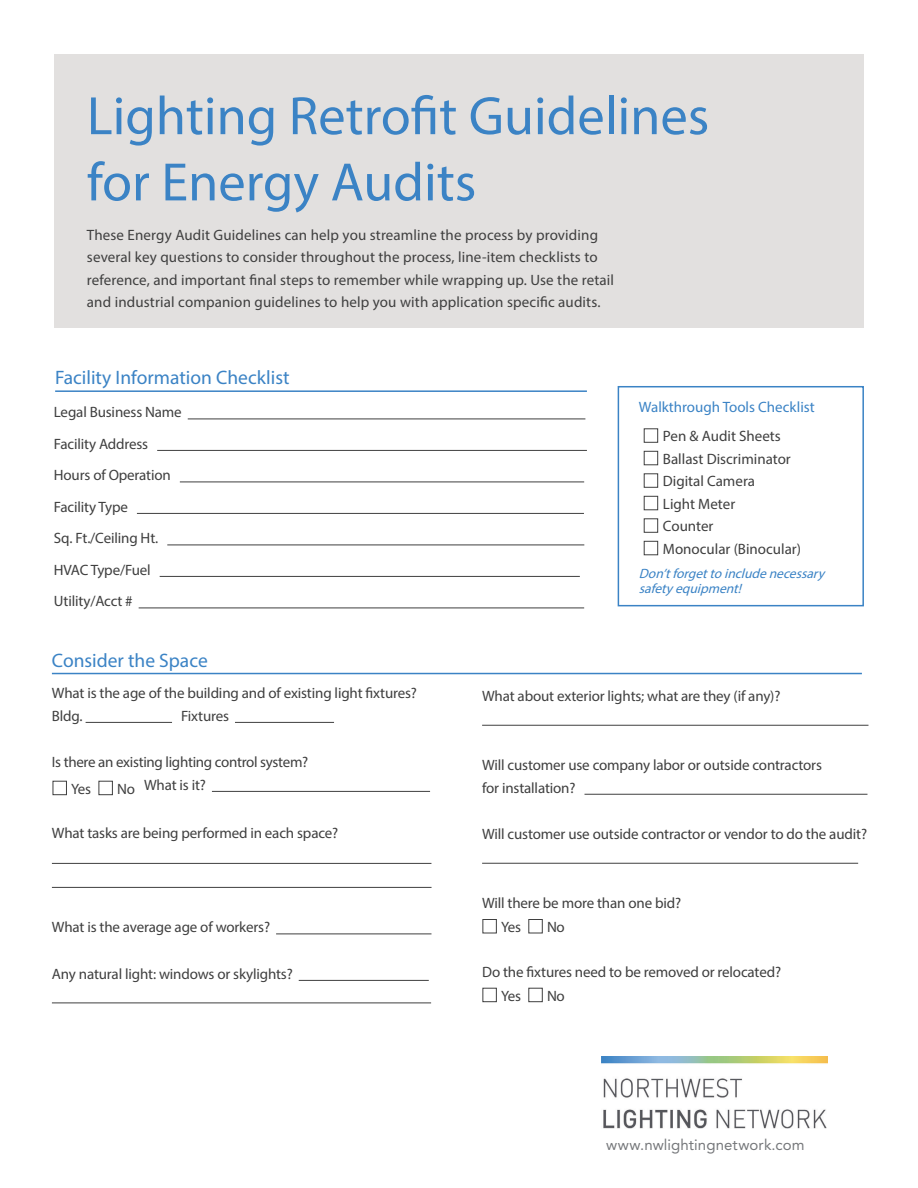
<style>
.page{position:relative;width:918px;height:1188px;background:#fff}
.page>*{position:absolute;margin:0;border:0;box-sizing:border-box;transform-origin:0 0}
.t1{font:54.45px/66.2px "Myriad Pro";color:#3b83c5}
.Heading{font:19.5px "Myriad Pro";color:#3b83c5}
.Body{font:15px/31.5px "Myriad Pro";letter-spacing:-.01em;color:#3f3f3f}
.Body-2{font:15px/22.5px "Myriad Pro";letter-spacing:.01em;color:#3f3f3f}
.t2{font:15px "Myriad Pro";color:#3b83c5}
.Side_Info_Copy{font:15px "Avenir LT Std";letter-spacing:.005em;color:#76787b}
.t3{font:italic 13.5px/15px "Myriad Pro";color:#3b83c5}
</style>
<div class="page">
<div style="left:54px;top:54px;width:810px;height:273px;background:#e2e0df"></div>
<hr style="left:52px;top:673px;width:810px;height:1px;background:#3b83c5">
<hr style="left:86px;top:722px;width:86px;height:1px;background:#3f3f3f">
<hr style="left:235px;top:722px;width:99px;height:1px;background:#3f3f3f">
<hr style="left:212px;top:791px;width:218px;height:1px;background:#3f3f3f">
<hr style="left:52px;top:863px;width:379px;height:1px;background:#3f3f3f">
<hr style="left:52px;top:887px;width:380px;height:1px;background:#3f3f3f">
<hr style="left:276px;top:934px;width:155px;height:1px;background:#3f3f3f">
<hr style="left:299px;top:980px;width:130px;height:1px;background:#3f3f3f">
<hr style="left:52px;top:1003px;width:379px;height:1px;background:#3f3f3f">
<hr style="left:482px;top:725px;width:386px;height:1px;background:#3f3f3f">
<hr style="left:585px;top:794px;width:282px;height:1px;background:#3f3f3f">
<hr style="left:482px;top:863px;width:376px;height:1px;background:#3f3f3f">
<div style="left:53px;top:781px;width:14px;height:14px;border:1px solid #3f3f3f"></div>
<div style="left:99px;top:781px;width:14px;height:14px;border:1px solid #3f3f3f"></div>
<div style="left:482px;top:919px;width:15px;height:14px;border:1px solid #3f3f3f"></div>
<div style="left:528px;top:919px;width:15px;height:14px;border:1px solid #3f3f3f"></div>
<div style="left:482px;top:988px;width:15px;height:14px;border:1px solid #3f3f3f"></div>
<div style="left:528px;top:988px;width:15px;height:14px;border:1px solid #3f3f3f"></div>
<hr style="left:55px;top:390px;width:532px;height:2px;background:#3b83c5">
<hr style="left:188px;top:419px;width:397px;height:1px;background:#3f3f3f">
<hr style="left:157px;top:450px;width:430px;height:1px;background:#3f3f3f">
<hr style="left:180px;top:482px;width:404px;height:1px;background:#3f3f3f">
<hr style="left:137px;top:513px;width:447px;height:1px;background:#3f3f3f">
<hr style="left:167px;top:545px;width:417px;height:1px;background:#3f3f3f">
<hr style="left:160px;top:576px;width:420px;height:1px;background:#3f3f3f">
<hr style="left:139px;top:608px;width:445px;height:1px;background:#3f3f3f">
<div style="left:618px;top:386px;width:246px;height:220px;border:2px solid #3b83c5"></div>
<div style="left:644px;top:428px;width:14px;height:15px;border:1px solid #3f3f3f"></div>
<div style="left:644px;top:451px;width:14px;height:14px;border:1px solid #3f3f3f"></div>
<div style="left:644px;top:473px;width:14px;height:15px;border:1px solid #3f3f3f"></div>
<div style="left:644px;top:496px;width:14px;height:14px;border:1px solid #3f3f3f"></div>
<div style="left:644px;top:518px;width:14px;height:15px;border:1px solid #3f3f3f"></div>
<div style="left:644px;top:541px;width:14px;height:14px;border:1px solid #3f3f3f"></div>
<img style="left:601px;top:1056px;width:226px;height:73px">
<p class="t1" style="left:87px;top:82px;width:624px">Lighting Retrofit Guidelines for Energy Audits</p>
<p class="Body-2" style="left:87px;top:223px;width:529px">These Energy Audit Guidelines can help you streamline the process by providing several key questions to consider throughout the process, line-item checklists to reference, and important final steps to remember while wrapping up. Use the retail and industrial companion guidelines to help you with application specific audits.</p>
<p class="Heading" style="left:55px;top:366px;width:236px">Facility Information Checklist</p>
<p class="Body" style="left:54px;top:396px;width:129px">Legal Business Name<br>Facility Address<br>Hours of Operation<br>Facility Type<br>Sq. Ft./Ceiling Ht.<br>HVAC Type/Fuel<br>Utility/Acct #</p>
<p class="t2" style="left:639px;top:398px;width:177px">Walkthrough Tools Checklist</p>
<p class="Body" style="left:663px;top:420px;width:119px">Pen &amp; Audit Sheets</p>
<p class="Body" style="left:663px;top:447px;width:129px;line-height:22.5px">Ballast Discriminator<br>Digital Camera</p>
<p class="Body" style="left:663px;top:488px;width:74px">Light Meter</p>
<p class="Body" style="left:663px;top:515px;width:140px;line-height:22.5px">Counter<br>Monocular (Binocular)</p>
<p class="t3" style="left:639px;top:566px;width:191px">Don’tforgettoincludenecessary safetyequipment!</p>
<p class="Heading" style="left:52px;top:648px;width:157px">Consider the Space</p>
<p class="Body" style="left:52px;top:682px;width:367px;line-height:22.5px">What is the age of the building and of existing light fixtures?<br>Bldg.</p>
<p class="Body" style="left:181px;top:700px;width:49px">Fixtures</p>
<p class="Body" style="left:144px;top:751px;width:166px;line-height:22.5px;text-indent:-92px">Is there an existing lighting control system?<br>What is it?</p>
<p class="Body" style="left:52px;top:817px;width:288px">What tasks are being performed in each space?</p>
<p class="Body" style="left:71px;top:773px;width:21px">Yes</p>
<p class="Body" style="left:117px;top:773px;width:19px">No</p>
<p class="Body" style="left:52px;top:911px;width:220px">What is the average age of workers?</p>
<p class="Body" style="left:52px;top:958px;width:242px">Any natural light: windows or skylights?</p>
<p class="Body" style="left:482px;top:680px;width:300px">What about exterior lights; what are they (if any)?</p>
<p class="Body" style="left:482px;top:754px;width:341px;line-height:22.5px">Will customer use company labor or outside contractors for installation?</p>
<p class="Body" style="left:482px;top:818px;width:386px">Will customer use outside contractor or vendor to do the audit?</p>
<p class="Body" style="left:482px;top:887px;width:201px">Will there be more than one bid?</p>
<p class="Body" style="left:501px;top:911px;width:21px">Yes</p>
<p class="Body" style="left:547px;top:911px;width:19px">No</p>
<p class="Body" style="left:482px;top:956px;width:300px">Do the fixtures need to be removed or relocated?</p>
<p class="Body" style="left:501px;top:980px;width:21px">Yes</p>
<p class="Body" style="left:547px;top:980px;width:19px">No</p>
<p class="Side_Info_Copy" style="left:606px;top:1136px;width:200px">www.nwlightingnetwork.com</p>
</div>
